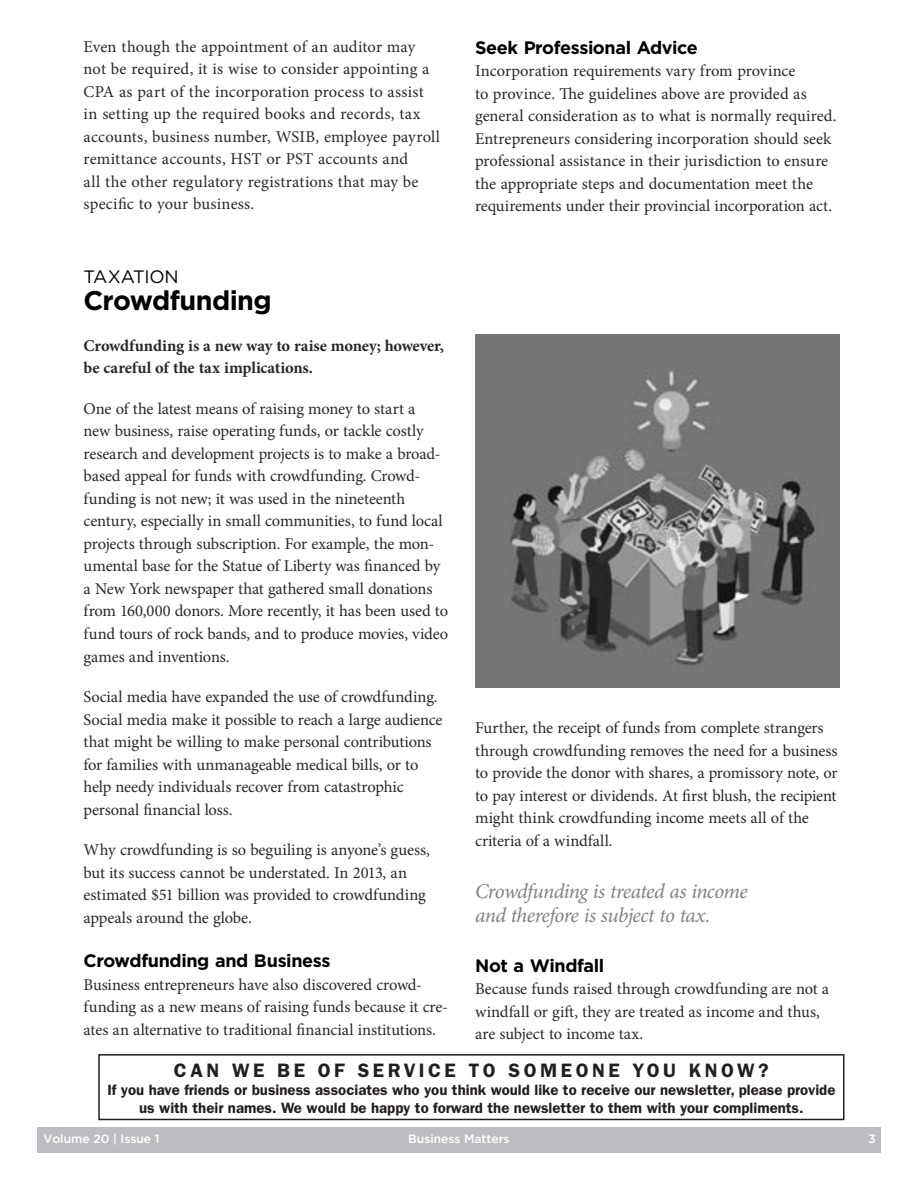
<style>
.page{position:relative;width:918px;height:1188px;background:#fff}
.page>*{position:absolute;margin:0;border:0;box-sizing:border-box;transform-origin:0 0}
.t1{font:700 27px "Gotham";letter-spacing:-.025em;color:#000}
.t2{font:italic 21px/24.8px "Minion Pro";letter-spacing:-.03em;color:#808285}
.t3{font:600 19.5px "Franklin Gothic";letter-spacing:.18em;color:#231f20}
.t4{font:700 18px "Gotham";letter-spacing:-.02em;color:#000}
.t5{font:18px "Gotham";letter-spacing:-.015em;color:#000}
.t6{font:16.5px/22.5px "Minion Pro";letter-spacing:-.005em;color:#292829}
.t7{font:700 16.5px/22.5px "Minion Pro";letter-spacing:-.01em;color:#292829}
.t8{font:600 15px/18px "Franklin Gothic";color:#231f20;text-align:center}
.t9{font:500 12px "Gotham";color:#fff}
</style>
<div class="page">
<div style="left:38px;top:1128px;width:843px;height:25px;background:#bcbdc0"></div>
<img style="left:475px;top:335px;width:365px;height:353px">
<div style="left:98px;top:1054px;width:747px;height:66px;border:2px solid #231f20"></div>
<p class="t6" style="left:84px;top:35px;width:358px">Even though the appointment of an auditor may not be required, it is wise to consider appointing a CPA as part of the incorporation process to assist in setting up the required books and records, tax accounts, business number, WSIB, employee payroll remittance accounts, HST or PST accounts and<br>all the other regulatory registrations that may be specific to your business.</p>
<p class="t4" style="left:475px;top:36px;width:224px">Seek Professional Advice</p>
<p class="t6" style="left:475px;top:60px;width:363px">Incorporation requirements vary from province<br>to province. The guidelines above are provided as general consideration as to what is normally required.<br>Entrepreneurs considering incorporation should seek professional assistance in their jurisdiction to ensure the appropriate steps and documentation meet the requirements under their provincial incorporation act.</p>
<p class="t5" style="left:84px;top:266px;width:97px">TAXATION</p>
<p class="t1" style="left:84px;top:283px;width:190px">Crowdfunding</p>
<p class="t7" style="left:84px;top:334px;width:362px">Crowdfunding is a new way to raise money; however, be careful of the tax implications.</p>
<p class="t6" style="left:84px;top:397px;width:366px">One of the latest means of raising money to start a<br>new business, raise operating funds, or tackle costly research and development projects is to make a broad&shy;based appeal for funds with crowdfunding. Crowd&shy;funding is not new; it was used in the nineteenth century, especially in small communities, to fund local projects through subscription. For example, the mon&shy;umental base for the Statue of Liberty was financed by a New York newspaper that gathered small donations from 160,000 donors. More recently, it has been used to fund tours of rock bands, and to produce movies, video games and inventions.</p>
<p class="t6" style="left:84px;top:686px;width:360px">Social media have expanded the use of crowdfunding.<br>Social media make it possible to reach a large audience that might be willing to make personal contributions for families with unmanageable medical bills, or to help needy individuals recover from catastrophic personal financial loss.</p>
<p class="t6" style="left:84px;top:839px;width:348px">Why crowdfunding is so beguiling is anyone’s guess, but its success cannot be understated. In 2013, an estimated $51 billion was provided to crowdfunding appeals around the globe.</p>
<p class="t4" style="left:84px;top:949px;width:248px">Crowdfunding and Business</p>
<p class="t6" style="left:84px;top:973px;width:366px">Business entrepreneurs have also discovered crowd&shy;funding as a new means of raising funds because it cre&shy;ates an alternative to traditional financial institutions.</p>
<p class="t6" style="left:475px;top:717px;width:364px">Further, the receipt of funds from complete strangers through crowdfunding removes the need for a business to provide the donor with shares, a promissory note, or to pay interest or dividends. At first blush, the recipient might think crowdfunding income meets all of the criteria of a windfall.</p>
<p class="t2" style="left:475px;top:879px;width:274px">Crowdfunding is treated as income and therefore is subject to tax.</p>
<p class="t4" style="left:475px;top:954px;width:131px">Not a Windfall</p>
<p class="t6" style="left:475px;top:978px;width:356px">Because funds raised through crowdfunding are not a windfall or gift, they are treated as income and thus, are subject to income tax.</p>
<p class="t3" style="left:174px;top:1059px;width:596px">CAN WE BE OF SERVICE TO SOMEONE YOU KNOW?</p>
<p class="t8" style="left:107px;top:1081px;width:730px">If you have friends or business associates who you think would like to receive our newsletter, please provide us with their names. We would be happy to forward the newsletter to them with your compliments.</p>
<p class="t9" style="left:43px;top:1132px;width:118px">Volume 20 | Issue 1</p>
<p class="t9" style="left:408px;top:1132px;width:103px">Business Matters</p>
<p class="t9" style="left:868px;top:1132px;width:9px">3</p>
</div>
